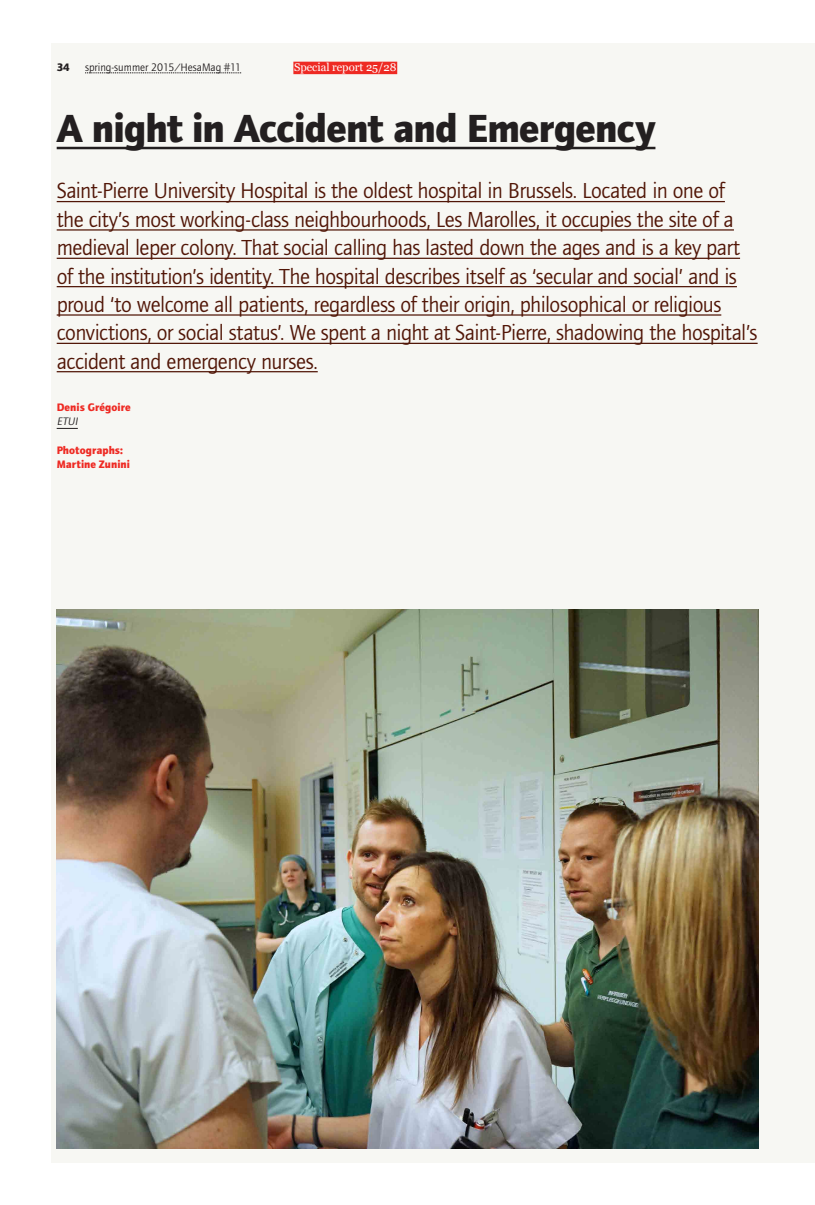
<style>
.page{position:relative;width:815px;height:1205px;background:#fff}
.page>*{position:absolute;margin:0;border:0;box-sizing:border-box;transform-origin:0 0}
.HM___Titre_3{font:40.62px "etui Foundry Journal bold";letter-spacing:-.015em;color:#231f20}
.HM___Chapeau{font:22.5px/28.4px "etui Foundry Journal book";letter-spacing:-.025em;color:#511607}
.HM___Auteur{font:11.25px "etui Foundry Journal bold";letter-spacing:.005em;color:#ee2a23}
.t1{font:11.25px "etui Foundry Journal book";color:#231f20}
.HM___Rubrique{font:11.25px "Georgia";color:#fff}
.HM___Auteur_Fonction{font:italic 11.25px "etui Foundry Journal Book";color:#231f20}
.t2{font:11.25px "etui Foundry Journal bold";color:#231f20}
</style>
<div class="page">
<div style="left:51px;top:43px;width:764px;height:1119px;background:#f7f7f3"></div>
<svg style="left:85px;top:73px;width:156px;height:1px"></svg>
<div style="left:293px;top:62px;width:104px;height:12px;background:#ee2a23"></div>
<svg style="left:57px;top:428px;width:21px;height:1px"></svg>
<hr style="left:57px;top:147px;width:598px;height:2px;background:#231f20">
<hr style="left:57px;top:201px;width:668px;height:1px;background:#511607">
<hr style="left:57px;top:229px;width:677px;height:2px;background:#511607">
<hr style="left:57px;top:258px;width:683px;height:1px;background:#511607">
<hr style="left:57px;top:286px;width:680px;height:1px;background:#511607">
<hr style="left:57px;top:314px;width:664px;height:2px;background:#511607">
<hr style="left:57px;top:343px;width:701px;height:1px;background:#511607">
<hr style="left:57px;top:371px;width:261px;height:1px;background:#511607">
<img style="left:57px;top:609px;width:701px;height:539px">
<p class="t2" style="left:57px;top:60px;width:15px">34</p>
<p class="t1" style="left:85px;top:61px;width:158px">spring-summer 2015/HesaMag #11</p>
<p class="HM___Rubrique" style="left:294px;top:59px;width:104px">Special report 25/28</p>
<p class="HM___Titre_3" style="left:57px;top:104px;width:600px">A night in Accident and Emergency</p>
<p class="HM___Chapeau" style="left:57px;top:177px;width:702px">Saint-Pierre University Hospital is the oldest hospital in Brussels. Located in one of the city’s most working-class neighbourhoods, Les Marolles, it occupies the site of a medieval leper colony. That social calling has lasted down the ages and is a key part of the institution’s identity. The hospital describes itself as ‘secular and social’ and is proud ‘to welcome all patients, regardless of their origin, philosophical or religious convictions, or social status’. We spent a night at Saint-Pierre, shadowing the hospital’s accident and emergency nurses.</p>
<p class="HM___Auteur" style="left:57px;top:401px;width:76px">Denis Grégoire</p>
<p class="HM___Auteur_Fonction" style="left:57px;top:415px;width:23px">ETUI</p>
<p class="HM___Auteur" style="left:57px;top:443px;width:68px">Photographs:</p>
<p class="HM___Auteur" style="left:57px;top:457px;width:75px">Martine Zunini</p>
</div>
